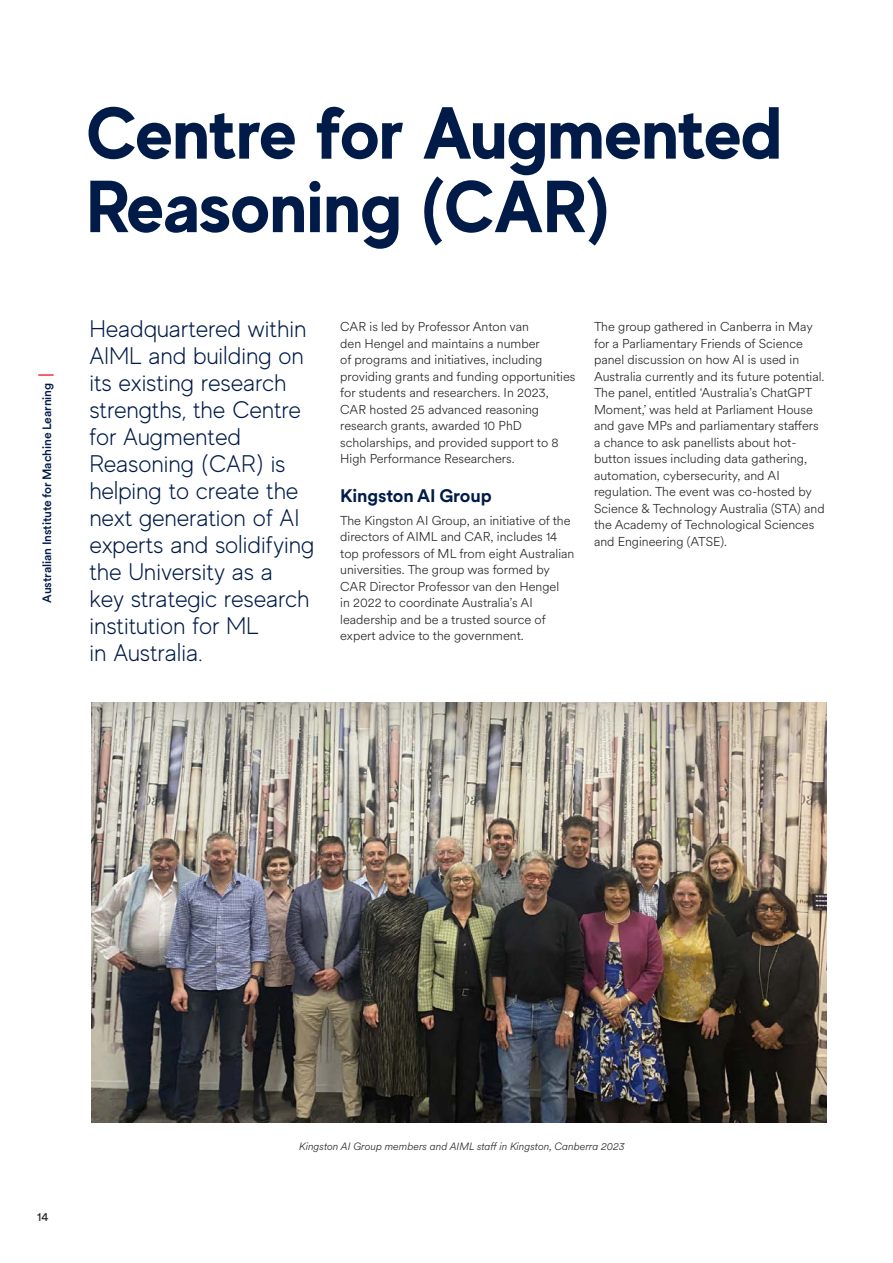
<style>
.page{position:relative;width:893px;height:1263px;background:#fff}
.page>*{position:absolute;margin:0;border:0;box-sizing:border-box;transform-origin:0 0}
.UoA_head_1{font:700 73.5px/73.5px "MADE Evolve Sans";color:#001b48}
.UoA_body{font:300 24px/27px "MADE Evolve Sans";letter-spacing:-.01em;color:#001b48}
.UoA_head_2{font:700 18px "Circular XX";letter-spacing:-.01em;color:#001b48}
.UoA_body-2{font:300 12.75px/16.5px "Circular XX";color:#231f20}
.UoA_head_4{font:500 12px "Circular XX";letter-spacing:-.01em;color:#001b48}
.UoA_footer{font:12px "Circular XX";color:#231f20}
.UoA_enquiries{font:italic 300 10.5px "Circular XX";color:#231f20}
</style>
<div class="page">
<svg style="left:38px;top:374px;width:16px;height:2px"></svg>
<img style="left:91px;top:702px;width:736px;height:421px">
<p class="UoA_head_4" style="left:39px;top:603px;width:221px;rotate:-90deg">Australian Institute for Machine Learning</p>
<p class="UoA_head_1" style="left:86px;top:94px;width:697px">Centre for Augmented<br>Reasoning (CAR)</p>
<p class="UoA_body" style="left:89px;top:315px;width:226px">Headquartered within<br>AIML and building on its existing research strengths, the Centre for Augmented<br>Reasoning (CAR) is helping to create the next generation of AI experts and solidifying the University as a<br>key strategic research institution for ML<br>in Australia.</p>
<p class="UoA_body-2" style="left:340px;top:318px;width:237px">CAR is led by Professor Anton van<br>den Hengel and maintains a number<br>of programs and initiatives, including providing grants and funding opportunities for students and researchers. In 2023, CAR hosted 25 advanced reasoning research grants, awarded 10 PhD scholarships, and provided support to 8<br>High Performance Researchers.</p>
<p class="UoA_head_2" style="left:340px;top:483px;width:153px">Kingston AI Group</p>
<p class="UoA_body-2" style="left:340px;top:511px;width:236px">The Kingston AI Group, an initiative of the directors of AIML and CAR, includes 14 top professors of ML from eight Australian universities. The group was formed by CAR Director Professor van den Hengel<br>in 2022 to coordinate Australia’s AI leadership and be a trusted source of expert advice to the government.</p>
<p class="UoA_body-2" style="left:594px;top:318px;width:232px">The group gathered in Canberra in May for a Parliamentary Friends of Science panel discussion on how AI is used in Australia currently and its future potential.<br>The panel, entitled ‘Australia’s ChatGPT Moment,’ was held at Parliament House and gave MPs and parliamentary staffers a chance to ask panellists about hot&shy;button issues including data gathering, automation, cybersecurity, and AI regulation. The event was co-hosted by Science &amp; Technology Australia (STA) and the Academy of Technological Sciences and Engineering (ATSE).</p>
<p class="UoA_footer" style="left:37px;top:1208px;width:13px">14</p>
<p class="UoA_enquiries" style="left:299px;top:1139px;width:327px">Kingston AI Group members and AIML staff in Kingston, Canberra 2023</p>
</div>
